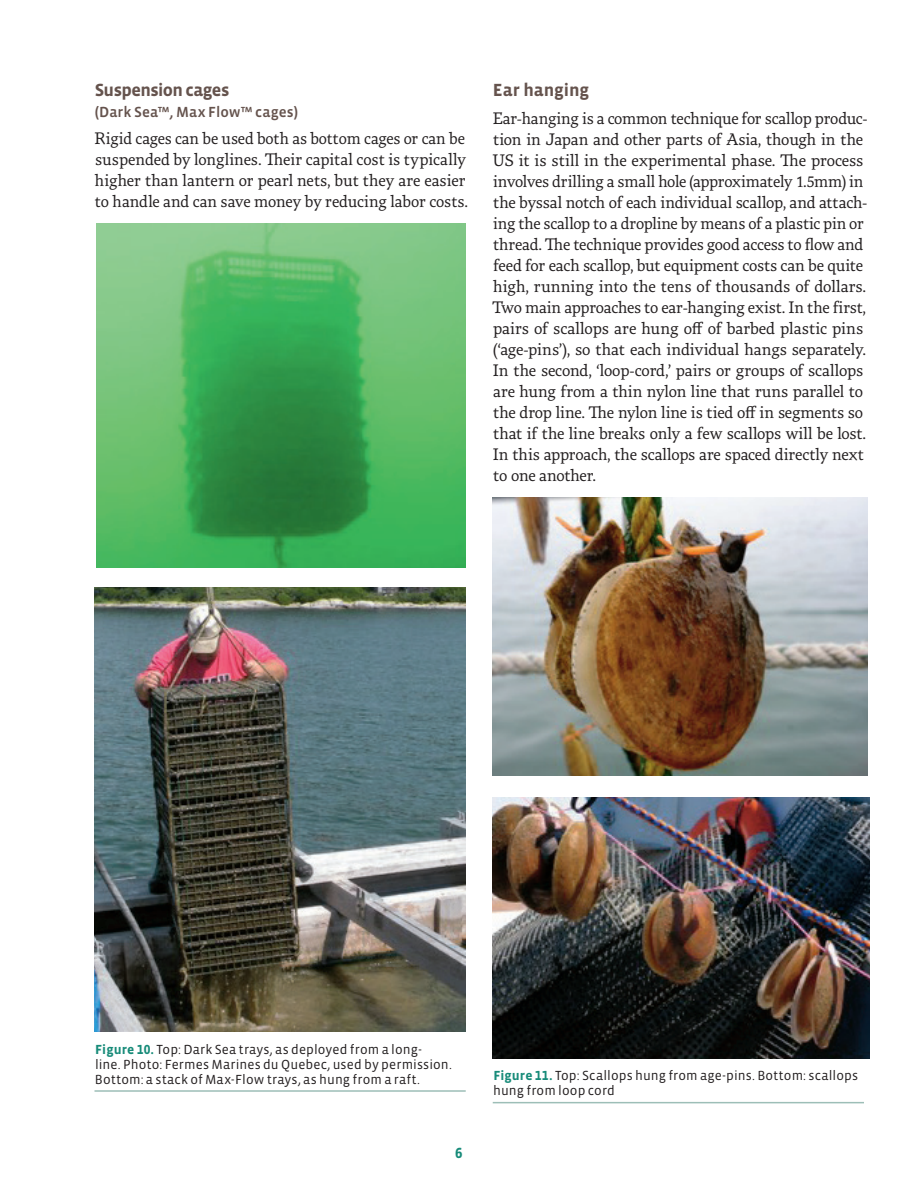
<style>
.page{position:relative;width:918px;height:1188px;background:#fff}
.page>*{position:absolute;margin:0;border:0;box-sizing:border-box;transform-origin:0 0}
.t1{font:700 18px "Vista Sans OTCE";letter-spacing:-.03em;color:#65534d}
.t2{font:700 18px "Vista Sans OTCE";letter-spacing:-.005em;color:#65534d}
.t3{font:16.5px/21px "Tzimmes";letter-spacing:-.01em;color:#231f20}
.t4{font:500 15px "Vista Sans OTCE";letter-spacing:.005em;color:#65534d}
.t5{font:700 15px "Vista Sans OTCE";color:#178b79}
.t6{font:13.5px/15px "Vista Sans OTCE";letter-spacing:.01em;color:#231f20}
.s1{font-weight:700;color:#178b79}
</style>
<div class="page">
<hr style="left:94px;top:1090px;width:372px;height:2px;background:#9dbeb7">
<img style="left:97px;top:224px;width:369px;height:343px">
<img style="left:94px;top:587px;width:372px;height:445px">
<hr style="left:493px;top:1102px;width:371px;height:1px;background:#9dbeb7">
<img style="left:493px;top:498px;width:375px;height:278px">
<img style="left:493px;top:797px;width:377px;height:261px">
<p class="t1" style="left:95px;top:80px;width:136px">Suspension cages</p>
<p class="t4" style="left:95px;top:103px;width:205px">(Dark Sea™, Max Flow™ cages)</p>
<p class="t3" style="left:94px;top:128px;width:375px">Rigid cages can be used both as bottom cages or can be suspended by longlines. Their capital cost is typically higher than lantern or pearl nets, but they are easier to handle and can save money by reducing labor costs.</p>
<p class="t2" style="left:493px;top:80px;width:98px">Ear hanging</p>
<p class="t3" style="left:492px;top:108px;width:377px">Ear-hanging is a common technique for scallop produc&shy;tion in Japan and other parts of Asia, though in the US it is still in the experimental phase. The process involves drilling a small hole (approximately 1.5mm) in the byssal notch of each individual scallop, and attach&shy;ing the scallop to a dropline by means of a plastic pin or thread. The technique provides good access to flow and feed for each scallop, but equipment costs can be quite high, running into the tens of thousands of dollars.<br>Two main approaches to ear-hanging exist. In the first, pairs of scallops are hung off of barbed plastic pins (‘age-pins’), so that each individual hangs separately.<br>In the second, ‘loop-cord,’ pairs or groups of scallops are hung from a thin nylon line that runs parallel to the drop line. The nylon line is tied off in segments so that if the line breaks only a few scallops will be lost.<br>In this approach, the scallops are spaced directly next to one another.</p>
<p class="t6" style="left:95px;top:1041px;width:359px"><span class="s1">Figure 10.</span> Top: Dark Sea trays, as deployed from a long-<br>line. Photo: Fermes Marines du Quebec, used by permission.<br>Bottom: a stack of Max-Flow trays, as hung from a raft.</p>
<p class="t5" style="left:455px;top:1144px;width:9px">6</p>
<p class="t6" style="left:493px;top:1068px;width:367px"><span class="s1">Figure 11.</span> Top: Scallops hung from age-pins. Bottom: scallops hung from loop cord</p>
</div>
